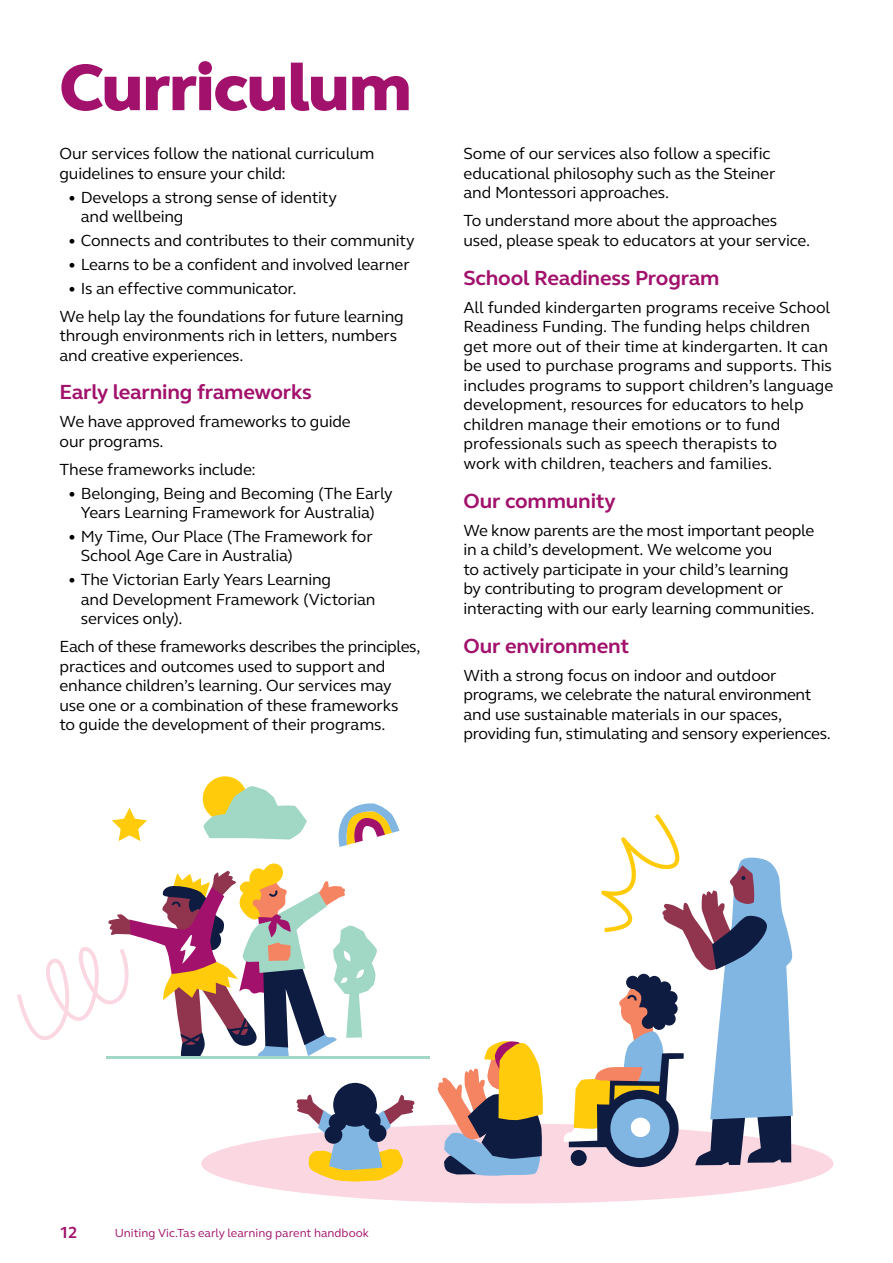
<style>
.page{position:relative;width:893px;height:1263px;background:#fff}
.page>*{position:absolute;margin:0;border:0;box-sizing:border-box;transform-origin:0 0}
.t1{font:800 67.5px "FS Elliot Pro";letter-spacing:-.02em;color:#a2126c}
.t2{font:700 21px "FS Elliot Pro";letter-spacing:-.01em;color:#a2126c}
.t3{font:16.5px/19.5px "FS Elliot Pro";letter-spacing:-.01em;color:#000}
.t4{font:700 16.5px "FS Elliot Pro";color:#a2126c}
.t5{font:12px "FS Elliot Pro";color:#a2126c}
</style>
<div class="page">
<div style="left:203px;top:776px;width:44px;height:45px;background:#ffcb0b;border-radius:50%"></div>
<svg style="left:112px;top:808px;width:35px;height:33px"></svg>
<svg style="left:203px;top:785px;width:104px;height:54px"></svg>
<svg style="left:338px;top:803px;width:62px;height:44px"></svg>
<hr style="left:106px;top:1056px;width:323px;height:3px;background:#a0d7c5">
<div style="left:201px;top:1124px;width:632px;height:79px;background:#fbd7e1;border-radius:50%"></div>
<svg style="left:437px;top:1041px;width:106px;height:135px"></svg>
<svg style="left:296px;top:1094px;width:119px;height:88px"></svg>
<div style="left:333px;top:1083px;width:44px;height:44px;background:#0f1c41;border-radius:50%"></div>
<div style="left:329px;top:1113px;width:18px;height:18px;background:#0f1c41;border-radius:50%"></div>
<div style="left:325px;top:1126px;width:17px;height:18px;background:#0f1c41;border-radius:50%"></div>
<div style="left:363px;top:1112px;width:18px;height:18px;background:#0f1c41;border-radius:50%"></div>
<div style="left:369px;top:1124px;width:17px;height:18px;background:#0f1c41;border-radius:50%"></div>
<svg style="left:564px;top:814px;width:229px;height:351px"></svg>
<svg style="left:17px;top:863px;width:360px;height:193px"></svg>
<h1 class="t1" style="left:60px;top:42px;width:354px">Curriculum</h1>
<p class="t3" style="left:60px;top:144px;width:316px">Our services follow the national curriculum guidelines to ensure your child:</p>
<p class="t3" style="left:81px;top:187px;width:258px;text-indent:-13px">• Develops a strong sense of identity and wellbeing</p>
<p class="t3" style="left:68px;top:230px;width:348px">• Connects and contributes to their community</p>
<p class="t3" style="left:68px;top:254px;width:343px">• Learns to be a confident and involved learner</p>
<p class="t3" style="left:60px;top:273px;width:346px;line-height:28px;text-indent:8px">• Is an effective communicator.<br>We help lay the foundations for future learning</p>
<p class="t3" style="left:60px;top:325px;width:339px">through environments rich in letters, numbers and creative experiences.</p>
<p class="t2" style="left:60px;top:378px;width:254px">Early learning frameworks</p>
<p class="t3" style="left:60px;top:412px;width:293px">We have approved frameworks to guide our programs.</p>
<p class="t3" style="left:60px;top:459px;width:198px">These frameworks include:</p>
<p class="t3" style="left:68px;top:483px;width:326px;text-align:center">• Belonging, Being and Becoming (The Early<br>Years Learning Framework for Australia)</p>
<p class="t3" style="left:81px;top:526px;width:293px;text-indent:-13px">• My Time, Our Place (The Framework for<br>School Age Care in Australia)</p>
<p class="t3" style="left:81px;top:569px;width:296px;text-indent:-13px">• The Victorian Early Years Learning<br>and Development Framework (Victorian services only).</p>
<p class="t3" style="left:60px;top:636px;width:362px">Each of these frameworks describes the principles, practices and outcomes used to support and enhance children’s learning. Our services may use one or a combination of these frameworks<br>to guide the development of their programs.</p>
<p class="t3" style="left:463px;top:144px;width:313px">Some of our services also follow a specific educational philosophy such as the Steiner and Montessori approaches.</p>
<p class="t3" style="left:463px;top:211px;width:348px">To understand more about the approaches used, please speak to educators at your service.</p>
<p class="t2" style="left:463px;top:264px;width:258px">School Readiness Program</p>
<p class="t3" style="left:463px;top:297px;width:371px">All funded kindergarten programs receive School Readiness Funding. The funding helps children get more out of their time at kindergarten. It can be used to purchase programs and supports. This includes programs to support children’s language development, resources for educators to help children manage their emotions or to fund professionals such as speech therapists to<br>work with children, teachers and families.</p>
<p class="t2" style="left:463px;top:487px;width:154px">Our community</p>
<p class="t3" style="left:463px;top:520px;width:353px">We know parents are the most important people in a child’s development. We welcome you<br>to actively participate in your child’s learning<br>by contributing to program development or interacting with our early learning communities.</p>
<p class="t2" style="left:463px;top:631px;width:167px">Our environment</p>
<p class="t3" style="left:463px;top:665px;width:369px">With a strong focus on indoor and outdoor programs, we celebrate the natural environment and use sustainable materials in our spaces, providing fun, stimulating and sensory experiences.</p>
<p class="t4" style="left:60px;top:1222px;width:20px">12</p>
<p class="t5" style="left:115px;top:1225px;width:256px">Uniting Vic.Tas early learning parent handbook</p>
</div>
